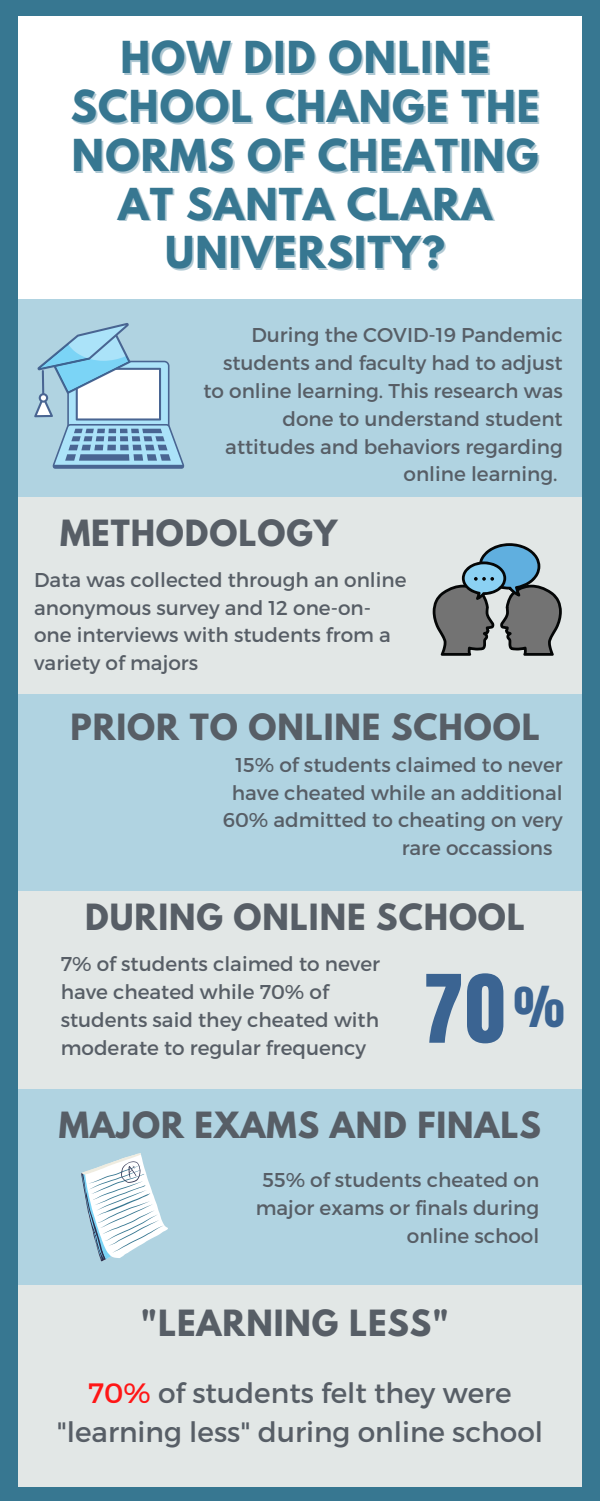
<style>
.page{position:relative;width:600px;height:1501px;background:#fff}
.page>*{position:absolute;margin:0;border:0;box-sizing:border-box;transform-origin:0 0}
.t1{font:80px "Anton";color:#3b6492}
.t2{font:700 39px/48.8px "League Spartan";letter-spacing:.03em;color:#377791;text-align:center}
.t3{font:700 32px "League Spartan";letter-spacing:.03em;color:#575e66}
.t4{font:28px/39px "Montserrat";color:#575e66;text-align:center}
.t5{font:20px/27.8px "Montserrat";color:#575e66;text-align:right}
.s1{color:#ff1616}
</style>
<div class="page">
<div style="left:0;top:0;width:600px;height:1500px;background:#377791"></div>
<div style="left:18px;top:16px;width:563px;height:1470px;background:#fff"></div>
<div style="left:18px;top:693px;width:563px;height:197px;background:#b0d3e1"></div>
<div style="left:18px;top:1087px;width:563px;height:198px;background:#b0d3e1"></div>
<div style="left:18px;top:496px;width:563px;height:197px;background:#e2e7e6"></div>
<div style="left:18px;top:890px;width:563px;height:197px;background:#e2e7e6"></div>
<div style="left:18px;top:1284px;width:563px;height:202px;background:#e2e7e6"></div>
<div style="left:18px;top:299px;width:563px;height:197px;background:#b0d3e1"></div>
<svg style="left:432px;top:543px;width:130px;height:112px"></svg>
<svg style="left:34px;top:323px;width:150px;height:145px"></svg>
<svg style="left:81px;top:1153px;width:87px;height:107px"></svg>
<h2 class="t2" style="left:71px;top:38px;width:470px">HOW DID ONLINE<br>SCHOOL CHANGE THE<br>NORMS OF CHEATING<br>AT SANTA CLARA<br>UNIVERSITY?</h2>
<p class="t5" style="left:203px;top:320px;width:361px">During the COVID-19 Pandemic students and faculty had to adjust to online learning. This research was done to understand student attitudes and behaviors regarding online learning.</p>
<h3 class="t3" style="left:60px;top:517px;width:279px">METHODOLOGY</h3>
<p class="t5" style="left:34px;top:564px;width:374px;text-align:left">Data was collected through an online anonymous survey and 12 one-on&shy;one interviews with students from a variety of majors</p>
<h3 class="t3" style="left:70px;top:711px;width:471px">PRIOR TO ONLINE SCHOOL</h3>
<p class="t5" style="left:236px;top:749px;width:329px">15% of students claimed to never</p>
<p class="t5" style="left:232px;top:777px;width:332px">have cheated while an additional</p>
<p class="t5" style="left:223px;top:805px;width:342px">60% admitted to cheating on very</p>
<p class="t5" style="left:402px;top:833px;width:152px">rare occassions</p>
<h3 class="t3" style="left:85px;top:901px;width:441px">DURING ONLINE SCHOOL</h3>
<p class="t5" style="left:61px;top:949px;width:321px;text-align:left">7% of students claimed to never have cheated while 70% of students said they cheated with moderate to regular frequency</p>
<h1 class="t1" style="left:424px;top:951px;width:143px">70<sup>%</sup></h1>
<h3 class="t3" style="left:59px;top:1108px;width:484px">MAJOR EXAMS AND FINALS</h3>
<p class="t5" style="left:256px;top:1165px;width:285px">55% of students cheated on major exams or finals during online school</p>
<h3 class="t3" style="left:141px;top:1306px;width:310px">"LEARNING LESS"</h3>
<h3 class="t4" style="left:57px;top:1371px;width:488px"><span class="s1">70%</span> of students felt they were "learning less" during online school</h3>
</div>
